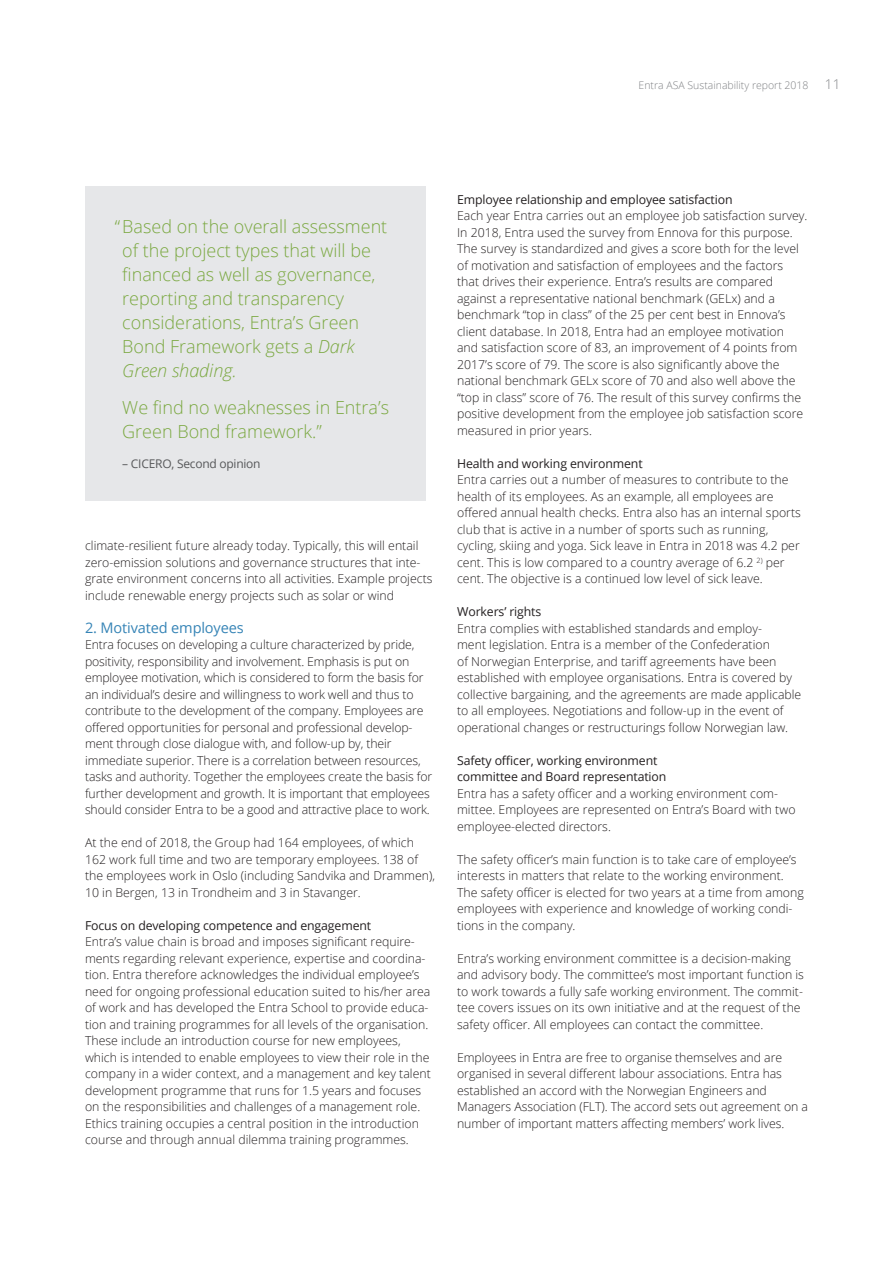
<style>
.page{position:relative;width:893px;height:1263px;background:#fff}
.page>*{position:absolute;margin:0;border:0;box-sizing:border-box;transform-origin:0 0}
.t1{font:300 18px/24px "Open Sans";color:#7aa840}
.Avsnittstittel_1{font:14.55px "Open Sans";letter-spacing:-.01em;color:#3684b6}
.t2{font:300 12.3px/16.5px "Open Sans";color:#231f20}
.Avsnittstittel_2{font:12.3px/16.5px "Open Sans";letter-spacing:-.01em;color:#231f20}
.t3{font:12px "Open Sans";letter-spacing:-.02em;color:#57585a}
.t4{font:300 10.5px "Open Sans";color:#808285}
.s1{font-size:13.5px}
.s2{font-style:italic}
</style>
<div class="page">
<div style="left:85px;top:187px;width:340px;height:314px;background:#e6e7e9"></div>
<p class="t4" style="left:639px;top:78px;width:203px">Entra ASA Sustainability report 2018 <span class="s1">11</span></p>
<p class="t1" style="left:122px;top:214px;width:267px;text-indent:-8px">“Based on the overall assessment of the project types that will be financed as well as governance, reporting and transparency considerations, Entra’s Green<br>Bond Framework gets a <span class="s2">Dark<br>Green shading.</span></p>
<p class="t1" style="left:122px;top:395px;width:268px">We find no weaknesses in Entra’s<br>Green Bond framework.”</p>
<p class="t3" style="left:122px;top:456px;width:140px">– CICERO, Second opinion</p>
<p class="t2" style="left:85px;top:537px;width:349px">climate-resilient future already today. Typically, this will entail zero-emission solutions and governance structures that inte&shy;grate environment concerns into all activities. Example projects include renewable energy projects such as solar or wind</p>
<p class="Avsnittstittel_1" style="left:85px;top:618px;width:160px">2. Motivated employees</p>
<p class="t2" style="left:85px;top:636px;width:349px">Entra focuses on developing a culture characterized by pride, positivity, responsibility and involvement. Emphasis is put on employee motivation, which is considered to form the basis for an individual’s desire and willingness to work well and thus to contribute to the development of the company. Employees are offered opportunities for personal and professional develop&shy;ment through close dialogue with, and follow-up by, their immediate superior. There is a correlation between resources, tasks and authority. Together the employees create the basis for further development and growth. It is important that employees should consider Entra to be a good and attractive place to work.</p>
<p class="t2" style="left:85px;top:834px;width:352px">At the end of 2018, the Group had 164 employees, of which 162 work full time and two are temporary employees. 138 of the employees work in Oslo (including Sandvika and Drammen), 10 in Bergen, 13 in Trondheim and 3 in Stavanger.</p>
<p class="Avsnittstittel_2" style="left:85px;top:917px;width:288px">Focus on developing competence and engagement</p>
<p class="t2" style="left:85px;top:933px;width:347px">Entra’s value chain is broad and imposes significant require&shy;ments regarding relevant experience, expertise and coordina&shy;tion. Entra therefore acknowledges the individual employee’s need for ongoing professional education suited to his/her area of work and has developed the Entra School to provide educa&shy;tion and training programmes for all levels of the organisation.<br>These include an introduction course for new employees, which is intended to enable employees to view their role in the company in a wider context, and a management and key talent development programme that runs for 1.5 years and focuses on the responsibilities and challenges of a management role.<br>Ethics training occupies a central position in the introduction course and through annual dilemma training programmes.</p>
<p class="Avsnittstittel_2" style="left:457px;top:191px;width:277px">Employee relationship and employee satisfaction</p>
<p class="t2" style="left:457px;top:207px;width:352px">Each year Entra carries out an employee job satisfaction survey.<br>In 2018, Entra used the survey from Ennova for this purpose.<br>The survey is standardized and gives a score both for the level of motivation and satisfaction of employees and the factors that drives their experience. Entra’s results are compared against a representative national benchmark (GELx) and a benchmark “top in class” of the 25 per cent best in Ennova’s client database. In 2018, Entra had an employee motivation and satisfaction score of 83, an improvement of 4 points from 2017’s score of 79. The score is also significantly above the national benchmark GELx score of 70 and also well above the “top in class” score of 76. The result of this survey confirms the positive development from the employee job satisfaction score measured in prior years.</p>
<p class="Avsnittstittel_2" style="left:457px;top:455px;width:187px">Health and working environment</p>
<p class="t2" style="left:457px;top:471px;width:345px">Entra carries out a number of measures to contribute to the health of its employees. As an example, all employees are offered annual health checks. Entra also has an internal sports club that is active in a number of sports such as running, cycling, skiing and yoga. Sick leave in Entra in 2018 was 4.2 per cent. This is low compared to a country average of 6.2 <sup>2)</sup> per cent. The objective is a continued low level of sick leave.</p>
<p class="Avsnittstittel_2" style="left:457px;top:603px;width:86px">Workers’ rights</p>
<p class="t2" style="left:457px;top:620px;width:346px">Entra complies with established standards and employ-<br>ment legislation. Entra is a member of the Confederation<br>of Norwegian Enterprise, and tariff agreements have been established with employee organisations. Entra is covered by collective bargaining, and the agreements are made applicable to all employees. Negotiations and follow-up in the event of operational changes or restructurings follow Norwegian law.</p>
<p class="Avsnittstittel_2" style="left:457px;top:752px;width:211px">Safety officer, working environment committee and Board representation</p>
<p class="t2" style="left:457px;top:785px;width:340px">Entra has a safety officer and a working environment com&shy;mittee. Employees are represented on Entra’s Board with two employee-elected directors.</p>
<p class="t2" style="left:457px;top:851px;width:348px">The safety officer’s main function is to take care of employee’s interests in matters that relate to the working environment.<br>The safety officer is elected for two years at a time from among employees with experience and knowledge of working condi&shy;tions in the company.</p>
<p class="t2" style="left:457px;top:950px;width:348px">Entra’s working environment committee is a decision-making and advisory body. The committee’s most important function is to work towards a fully safe working environment. The commit&shy;tee covers issues on its own initiative and at the request of the safety officer. All employees can contact the committee.</p>
<p class="t2" style="left:457px;top:1049px;width:352px">Employees in Entra are free to organise themselves and are organised in several different labour associations. Entra has established an accord with the Norwegian Engineers and Managers Association (FLT). The accord sets out agreement on a number of important matters affecting members’ work lives.</p>
</div>
